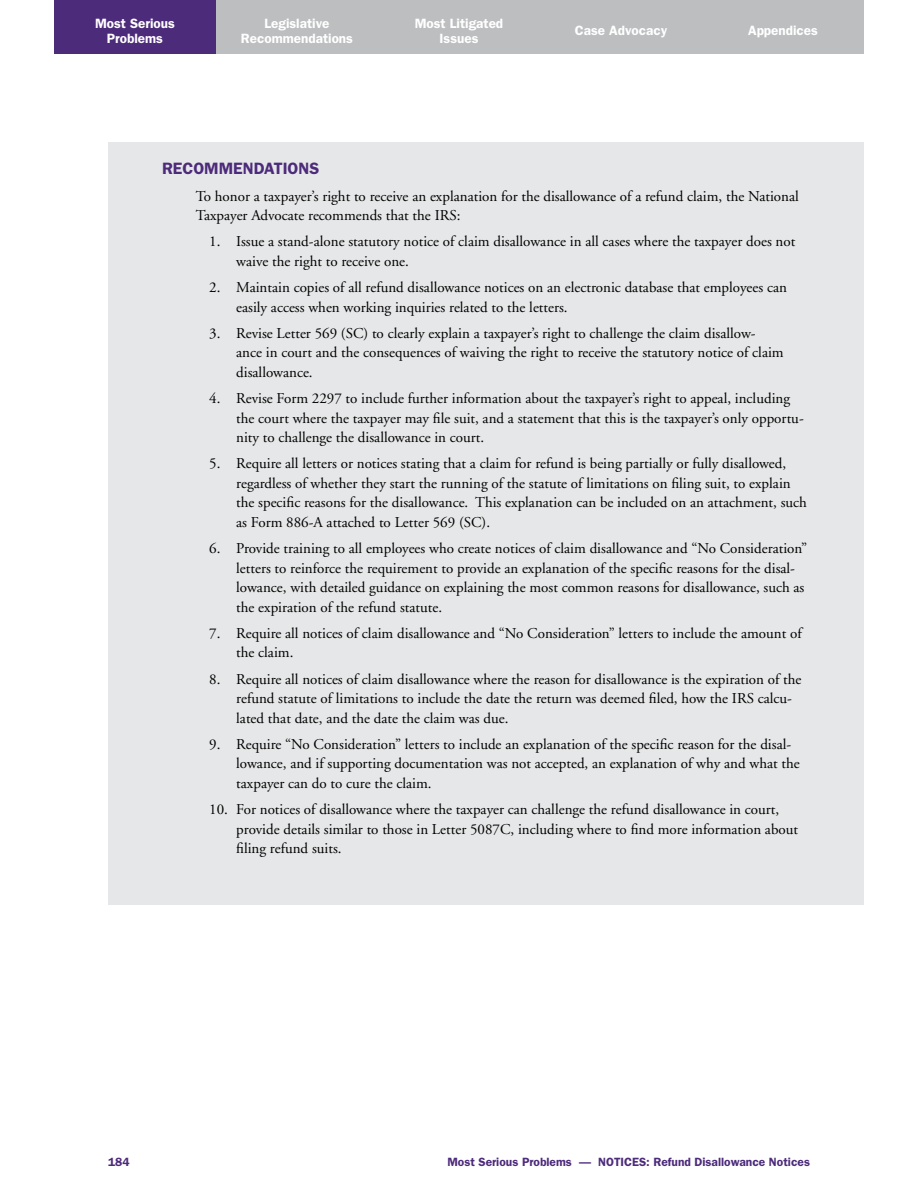
<style>
.page{position:relative;width:918px;height:1188px;background:#fff}
.page>*{position:absolute;margin:0;border:0;box-sizing:border-box;transform-origin:0 0}
.MSP__Recommendations{font:600 16.5px "Franklin Gothic";color:#4d2b7b}
.Body_Text-before_lis{font:15px/19.5px "Adobe Garamond";color:#000}
.t1{font:600 13.5px/15px "Franklin Gothic";color:#fff;text-align:center}
.t2{font:600 12px "Franklin Gothic";color:#4d2b7b}
</style>
<div class="page">
<div style="left:54px;top:0;width:162px;height:54px;background:#4d2b7b"></div>
<div style="left:216px;top:0;width:162px;height:54px;background:#bcbec0"></div>
<div style="left:378px;top:0;width:162px;height:54px;background:#bcbec0"></div>
<div style="left:702px;top:0;width:162px;height:54px;background:#bcbec0"></div>
<div style="left:540px;top:0;width:162px;height:54px;background:#bcbec0"></div>
<div style="left:108px;top:142px;width:756px;height:762px;background:#e6e7e8"></div>
<p class="t1" style="left:241px;top:16px;width:114px">Legislative<br>Recommendations</p>
<p class="t1" style="left:95px;top:16px;width:81px">Most Serious<br>Problems</p>
<p class="t1" style="left:415px;top:16px;width:90px">Most Litigated<br>Issues</p>
<p class="t1" style="left:575px;top:23px;width:94px">Case Advocacy</p>
<p class="t1" style="left:748px;top:23px;width:71px">Appendices</p>
<p class="MSP__Recommendations" style="left:162px;top:159px;width:159px">RECOMMENDATIONS</p>
<p class="Body_Text-before_lis" style="left:196px;top:187px;width:605px">To honor a taxpayer’s right to receive an explanation for the disallowance of a refund claim, the National<br>Taxpayer Advocate recommends that the IRS:</p>
<p class="Body_Text-before_lis" style="left:236px;top:232px;width:561px;text-indent:-27px">1. Issue a stand-alone statutory notice of claim disallowance in all cases where the taxpayer does not waive the right to receive one.</p>
<p class="Body_Text-before_lis" style="left:236px;top:278px;width:552px;text-indent:-27px">2. Maintain copies of all refund disallowance notices on an electronic database that employees can easily access when working inquiries related to the letters.</p>
<p class="Body_Text-before_lis" style="left:236px;top:324px;width:549px;text-indent:-27px">3. Revise Letter 569 (SC) to clearly explain a taxpayer’s right to challenge the claim disallow&shy;ance in court and the consequences of waiving the right to receive the statutory notice of claim disallowance.</p>
<p class="Body_Text-before_lis" style="left:236px;top:389px;width:569px;text-indent:-27px">4. Revise Form 2297 to include further information about the taxpayer’s right to appeal, including the court where the taxpayer may file suit, and a statement that this is the taxpayer’s only opportu&shy;nity to challenge the disallowance in court.</p>
<p class="Body_Text-before_lis" style="left:236px;top:454px;width:572px;text-indent:-27px">5. Require all letters or notices stating that a claim for refund is being partially or fully disallowed, regardless of whether they start the running of the statute of limitations on filing suit, to explain the specific reasons for the disallowance. This explanation can be included on an attachment, such as Form 886-A attached to Letter 569 (SC).</p>
<p class="Body_Text-before_lis" style="left:236px;top:539px;width:573px;text-indent:-27px">6. Provide training to all employees who create notices of claim disallowance and “No Consideration” letters to reinforce the requirement to provide an explanation of the specific reasons for the disal&shy;lowance, with detailed guidance on explaining the most common reasons for disallowance, such as the expiration of the refund statute.</p>
<p class="Body_Text-before_lis" style="left:236px;top:624px;width:567px;text-indent:-27px">7. Require all notices of claim disallowance and “No Consideration” letters to include the amount of the claim.</p>
<p class="Body_Text-before_lis" style="left:236px;top:670px;width:567px;text-indent:-27px">8. Require all notices of claim disallowance where the reason for disallowance is the expiration of the refund statute of limitations to include the date the return was deemed filed, how the IRS calcu&shy;lated that date, and the date the claim was due.</p>
<p class="Body_Text-before_lis" style="left:236px;top:735px;width:565px;text-indent:-27px">9. Require “No Consideration” letters to include an explanation of the specific reason for the disal&shy;lowance, and if supporting documentation was not accepted, an explanation of why and what the taxpayer can do to cure the claim.</p>
<p class="Body_Text-before_lis" style="left:236px;top:800px;width:563px;text-indent:-27px">10. For notices of disallowance where the taxpayer can challenge the refund disallowance in court, provide details similar to those in Letter 5087C, including where to find more information about filing refund suits.</p>
<p class="t2" style="left:108px;top:1154px;width:23px">184</p>
<p class="t2" style="left:447px;top:1154px;width:364px">Most Serious Problems — NOTICES: Refund Disallowance Notices</p>
</div>
